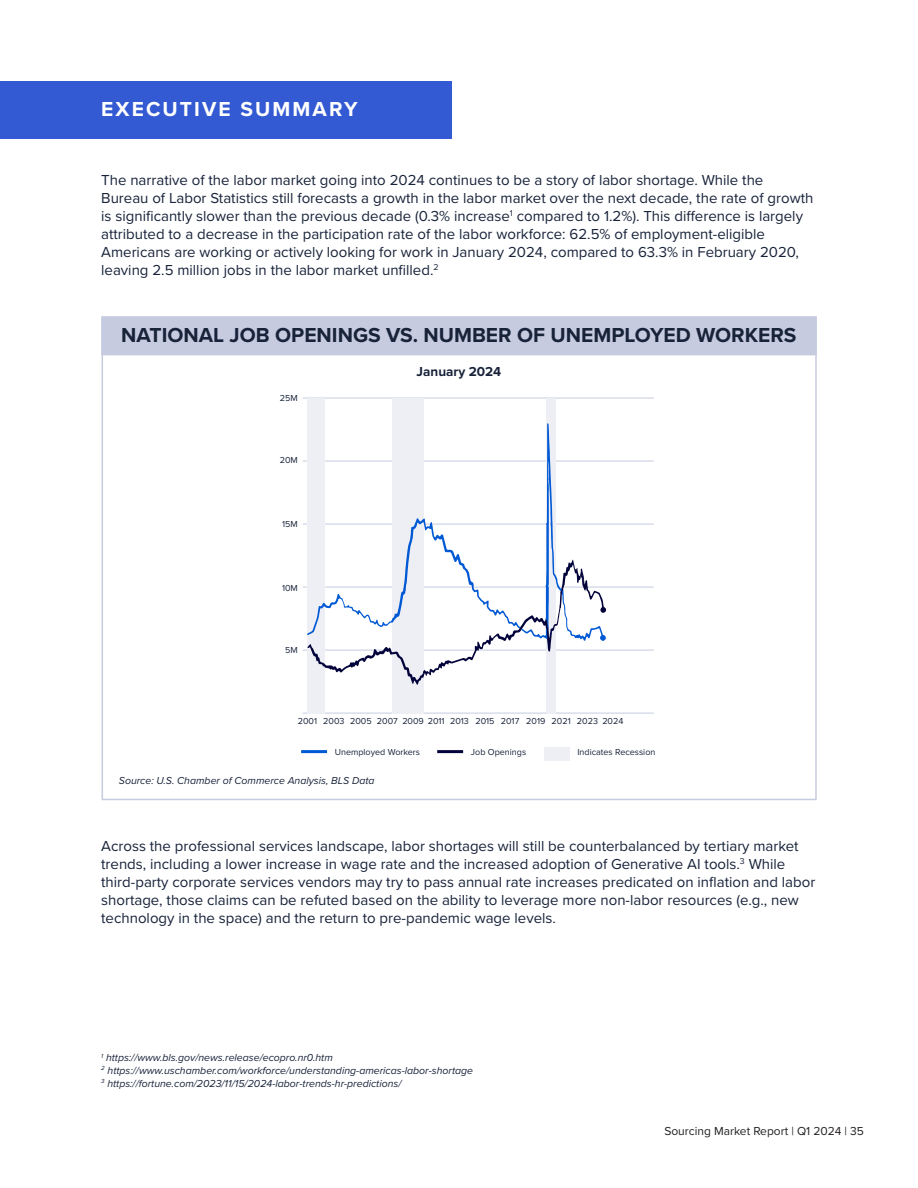
<style>
.page{position:relative;width:918px;height:1188px;background:#fff}
.page>*{position:absolute;margin:0;border:0;box-sizing:border-box;transform-origin:0 0}
.t1{font:700 21px "Proxima Nova";color:#18233a}
.t2{font:700 21px "Proxima Nova";letter-spacing:.1em;color:#fff}
.t3{font:15px/18px "Proxima Nova";color:#18233a}
.t4{font:700 13.5px "Proxima Nova";color:#18233a}
.t5{font:12px "Proxima Nova";color:#231f20}
.t6{font:italic 10.5px "Proxima Nova";color:#18233a}
.t7{font:9px "Proxima Nova";color:#18233a}
</style>
<div class="page">
<div style="left:0;top:81px;width:451px;height:58px;background:#335ad3"></div>
<div style="left:101px;top:316px;width:716px;height:39px;background:#c6cbe0"></div>
<hr style="left:303px;top:398px;width:351px;height:1px;background:#c6cbe0">
<hr style="left:303px;top:461px;width:351px;height:1px;background:#c6cbe0">
<hr style="left:303px;top:524px;width:351px;height:1px;background:#c6cbe0">
<hr style="left:303px;top:587px;width:351px;height:1px;background:#c6cbe0">
<hr style="left:303px;top:650px;width:351px;height:1px;background:#c6cbe0">
<hr style="left:303px;top:713px;width:351px;height:1px;background:#c6cbe0">
<div style="left:392px;top:398px;width:32px;height:315px;background:#eeeff5"></div>
<div style="left:307px;top:398px;width:17px;height:315px;background:#eeeff5"></div>
<div style="left:546px;top:398px;width:9px;height:315px;background:#eeeff5"></div>
<svg style="left:307px;top:423px;width:299px;height:262px"></svg>
<hr style="left:301px;top:750px;width:26px;height:3px;background:#0059d4">
<hr style="left:437px;top:750px;width:26px;height:3px;background:#03033b">
<div style="left:544px;top:747px;width:26px;height:13px;background:#eeeff5"></div>
<p class="t2" style="left:101px;top:94px;width:258px">EXECUTIVE SUMMARY</p>
<p class="t3" style="left:101px;top:170px;width:714px">The narrative of the labor market going into 2024 continues to be a story of labor shortage. While the Bureau of Labor Statistics still forecasts a growth in the labor market over the next decade, the rate of growth is significantly slower than the previous decade (0.3% increase<sup>1</sup> compared to 1.2%). This difference is largely attributed to a decrease in the participation rate of the labor workforce: 62.5% of employment-eligible Americans are working or actively looking for work in January 2024, compared to 63.3% in February 2020, leaving 2.5 million jobs in the labor market unfilled.<sup>2</sup></p>
<p class="t1" style="left:121px;top:320px;width:677px">NATIONAL JOB OPENINGS VS. NUMBER OF UNEMPLOYED WORKERS</p>
<p class="t7" style="left:280px;top:391px;width:19px">25M</p>
<p class="t7" style="left:280px;top:453px;width:20px">20M</p>
<p class="t7" style="left:282px;top:517px;width:17px">15M</p>
<p class="t7" style="left:282px;top:581px;width:17px">10M</p>
<p class="t7" style="left:285px;top:643px;width:14px">5M</p>
<p class="t4" style="left:417px;top:361px;width:86px">January 2024</p>
<p class="t7" style="left:298px;top:715px;width:21px">2001</p>
<p class="t7" style="left:323px;top:715px;width:23px">2003</p>
<p class="t7" style="left:350px;top:715px;width:23px">2005</p>
<p class="t7" style="left:377px;top:715px;width:22px">2007</p>
<p class="t7" style="left:402px;top:715px;width:44px">2009 2011</p>
<p class="t7" style="left:450px;top:715px;width:20px">2013</p>
<p class="t7" style="left:475px;top:715px;width:21px">2015</p>
<p class="t7" style="left:501px;top:715px;width:20px">2017</p>
<p class="t7" style="left:526px;top:715px;width:21px">2019</p>
<p class="t7" style="left:552px;top:715px;width:21px">2021</p>
<p class="t7" style="left:577px;top:715px;width:23px">2023</p>
<p class="t7" style="left:602px;top:715px;width:23px">2024</p>
<p class="t7" style="left:335px;top:746px;width:87px">Unemployed Workers</p>
<p class="t7" style="left:471px;top:746px;width:57px">Job Openings</p>
<p class="t7" style="left:577px;top:746px;width:80px">Indicates Recession</p>
<p class="t6" style="left:119px;top:773px;width:257px">Source: U.S. Chamber of Commerce Analysis, BLS Data</p>
<p class="t3" style="left:101px;top:836px;width:716px">Across the professional services landscape, labor shortages will still be counterbalanced by tertiary market trends, including a lower increase in wage rate and the increased adoption of Generative AI tools.<sup>3</sup> While third-party corporate services vendors may try to pass annual rate increases predicated on inflation and labor shortage, those claims can be refuted based on the ability to leverage more non-labor resources (e.g., new technology in the space) and the return to pre-pandemic wage levels.</p>
<p class="t6" style="left:101px;top:1050px;width:233px"><sup>1</sup> https://www.bls.gov/news.release/ecopro.nr0.htm</p>
<p class="t6" style="left:101px;top:1063px;width:373px"><sup>2</sup> https://www.uschamber.com/workforce/understanding-americas-labor-shortage</p>
<p class="t6" style="left:101px;top:1075px;width:302px"><sup>3</sup> https://fortune.com/2023/11/15/2024-labor-trends-hr-predictions/</p>
<p class="t5" style="left:664px;top:1122px;width:201px">Sourcing Market Report | Q1 2024 | 35</p>
</div>
